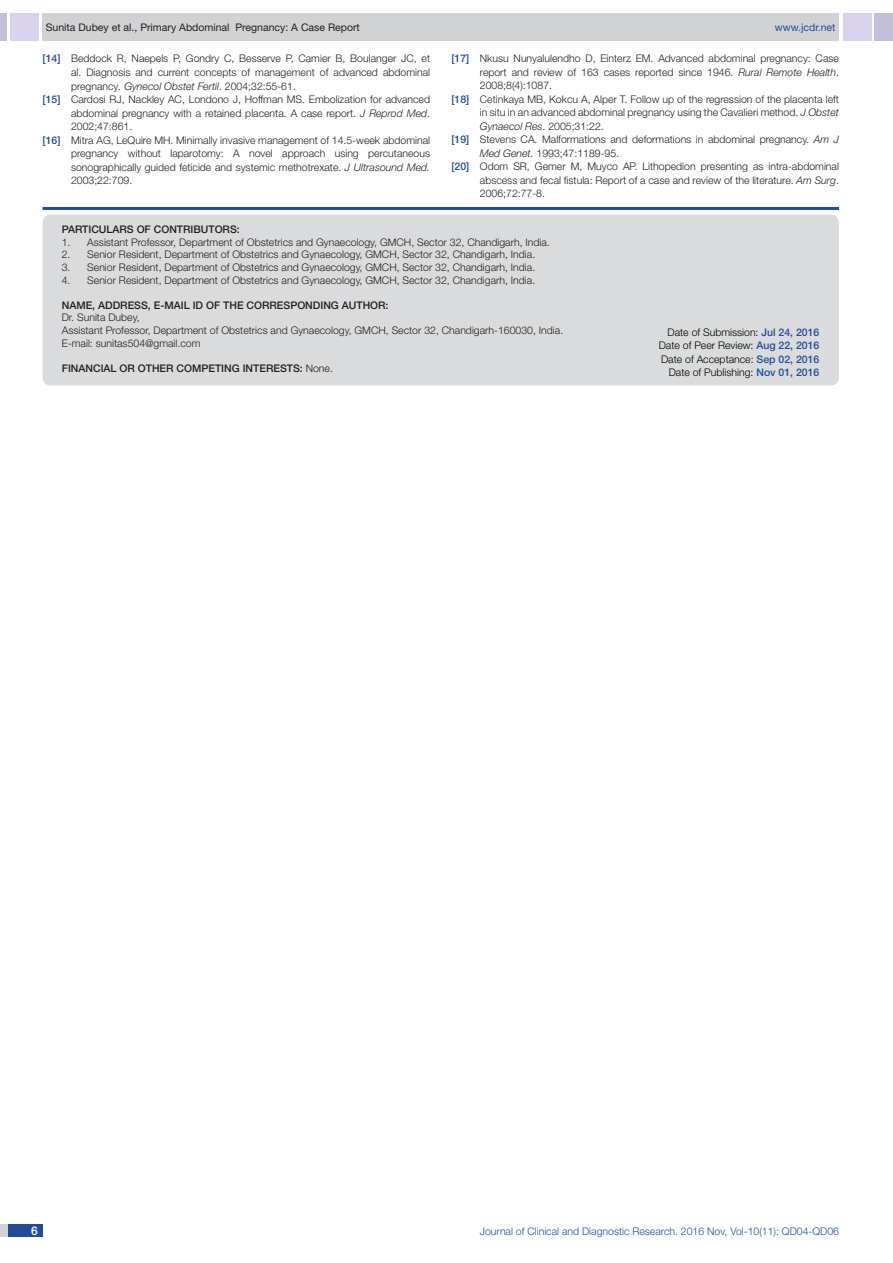
<style>
.page{position:relative;width:893px;height:1263px;background:#fff}
.page>*{position:absolute;margin:0;border:0;box-sizing:border-box;transform-origin:0 0}
.t1{font:500 12px "Helvetica Neue";color:#fff}
.con_particulars{font:300 10.5px "Helvetica Neue";color:#231f20}
.t2{font:300 10.5px "Helvetica Neue";color:#000}
.con_particulars-2{font:500 10.5px "Helvetica Neue";color:#231f20}
.t3{font:300 10.5px "Helvetica Neue";color:#214c99}
.t4{font:10.5px "Helvetica Neue";color:#231f20}
.t5{font:10.5px "Helvetica Neue";color:#214c99}
.s1{font-weight:500;color:#214c99}
.s2{font-style:italic}
.s3{font-weight:500}
</style>
<div class="page">
<div style="left:0;top:13px;width:7px;height:28px;background:#c3bfd8"></div>
<div style="left:10px;top:13px;width:29px;height:28px;background:#d9d2ec"></div>
<div style="left:43px;top:13px;width:796px;height:28px;background:#d1d2d4"></div>
<div style="left:875px;top:13px;width:18px;height:28px;background:#c3bfd8"></div>
<div style="left:843px;top:13px;width:29px;height:28px;background:#d9d2ec"></div>
<div style="left:0;top:1224px;width:43px;height:13px;background:#d1d2d4"></div>
<div style="left:8px;top:1224px;width:35px;height:13px;background:#214c99"></div>
<hr style="left:43px;top:207px;width:796px;height:3px;background:#214c99">
<div style="left:43px;top:215px;width:796px;height:171px;background:#dadbdc;border-radius:9px"></div>
<p class="t4" style="left:46px;top:21px;width:316px">Sunita Dubey et al., Primary Abdominal Pregnancy: A Case Report</p>
<p class="t5" style="left:775px;top:21px;width:62px">www.jcdr.net</p>
<p class="con_particulars" style="left:43px;top:52px;width:389px"><span class="s1">[14]</span> Beddock R, Naepels P, Gondry C, Besserve P, Camier B, Boulanger JC, et</p>
<p class="con_particulars" style="left:71px;top:66px;width:361px">al. Diagnosis and current concepts of management of advanced abdominal</p>
<p class="con_particulars" style="left:71px;top:80px;width:226px">pregnancy<span class="s2">. Gynecol Obstet Fertil</span>. 2004;32:55-61.</p>
<p class="con_particulars" style="left:43px;top:93px;width:389px"><span class="s1">[15]</span> Cardosi RJ, Nackley AC, Londono J, Hoffman MS. Embolization for advanced</p>
<p class="con_particulars" style="left:71px;top:107px;width:361px">abdominal pregnancy with a retained placenta. A case report. <span class="s2">J Reprod Med</span>.</p>
<p class="con_particulars" style="left:71px;top:120px;width:63px">2002;47:861.</p>
<p class="con_particulars" style="left:43px;top:134px;width:389px"><span class="s1">[16]</span> Mitra AG, LeQuire MH. Minimally invasive management of 14.5-week abdominal</p>
<p class="con_particulars" style="left:71px;top:147px;width:361px">pregnancy without laparotomy: A novel approach using percutaneous</p>
<p class="con_particulars" style="left:71px;top:161px;width:361px">sonographically guided feticide and systemic methotrexate. <span class="s2">J Ultrasound Med.</span></p>
<p class="con_particulars" style="left:71px;top:174px;width:63px">2003;22:709.</p>
<p class="con_particulars" style="left:451px;top:52px;width:389px"><span class="s1">[17]</span> Nkusu Nunyalulendho D, Einterz EM. Advanced abdominal pregnancy: Case</p>
<p class="con_particulars" style="left:480px;top:66px;width:361px">report and review of 163 cases reported since 1946. <span class="s2">Rural Remote Health</span>.</p>
<p class="con_particulars" style="left:480px;top:79px;width:74px">2008;8(4):1087.</p>
<p class="con_particulars" style="left:451px;top:93px;width:389px"><span class="s1">[18]</span> Cetinkaya MB, Kokcu A, Alper T. Follow up of the regression of the placenta left</p>
<p class="con_particulars" style="left:480px;top:106px;width:361px">in situ in an advanced abdominal pregnancy using the Cavalieri method. <span class="s2">J Obstet</span></p>
<p class="con_particulars" style="left:480px;top:120px;width:125px"><span class="s2">Gynaecol Res</span>. 2005;31:22.</p>
<p class="con_particulars" style="left:451px;top:133px;width:389px"><span class="s1">[19]</span> Stevens CA. Malformations and deformations in abdominal pregnancy. <span class="s2">Am J</span></p>
<p class="con_particulars" style="left:480px;top:147px;width:141px"><span class="s2">Med Genet</span>. 1993;47:1189-95.</p>
<p class="con_particulars" style="left:451px;top:160px;width:389px"><span class="s1">[20]</span> Odom SR, Gemer M, Muyco AP. Lithopedion presenting as intra-abdominal</p>
<p class="con_particulars" style="left:480px;top:174px;width:361px">abscess and fecal fistula: Report of a case and review of the literature. <span class="s2">Am Surg</span>.</p>
<p class="con_particulars" style="left:480px;top:187px;width:67px">2006;72:77-8.</p>
<p class="con_particulars-2" style="left:62px;top:223px;width:13px">PARTI</p>
<p class="con_particulars-2" style="left:91px;top:223px;width:86px">CULARS OF CONTRIBUT</p>
<p class="con_particulars-2" style="left:215px;top:223px;width:27px">ORS:</p>
<p class="con_particulars" style="left:62px;top:236px;width:490px">1. Assistant Professor, Department of Obstetrics and Gynaecology, GMCH, Sector 32, Chandigarh, India.</p>
<p class="con_particulars" style="left:62px;top:248px;width:475px">2. Senior Resident, Department of Obstetrics and Gynaecology, GMCH, Sector 32, Chandigarh, India.</p>
<p class="con_particulars" style="left:62px;top:261px;width:475px">3. Senior Resident, Department of Obstetrics and Gynaecology, GMCH, Sector 32, Chandigarh, India.</p>
<p class="con_particulars" style="left:62px;top:273px;width:475px">4. Senior Resident, Department of Obstetrics and Gynaecology, GMCH, Sector 32, Chandigarh, India.</p>
<p class="con_particulars-2" style="left:62px;top:299px;width:170px">NAME, ADDRESS, E-MAI L ID OF THE</p>
<p class="con_particulars-2" style="left:247px;top:299px;width:24px">CORRE</p>
<p class="con_particulars-2" style="left:284px;top:299px;width:67px">SPONDING AUTH</p>
<p class="con_particulars-2" style="left:370px;top:299px;width:20px">OR:</p>
<p class="con_particulars" style="left:62px;top:311px;width:79px">Dr. Sunita Dubey,</p>
<p class="con_particulars" style="left:62px;top:324px;width:503px">Assistant Professor, Department of Obstetrics and Gynaecology, GMCH, Sector 32, Chandigarh-160030, India.</p>
<p class="con_particulars" style="left:62px;top:336px;width:140px">E-mail: sunitas504@gmail.com</p>
<p class="con_particulars-2" style="left:62px;top:362px;width:92px">Financial OR OTHER</p>
<p class="con_particulars-2" style="left:177px;top:362px;width:39px">COMPETIN</p>
<p class="con_particulars-2" style="left:232px;top:362px;width:18px">G INTERE</p>
<p class="con_particulars" style="left:280px;top:362px;width:54px"><span class="s3">STS:</span> None.</p>
<p class="t2" style="left:667px;top:325px;width:153px">Date of Submission: <span class="s1">Jul 24, 2016</span></p>
<p class="t2" style="left:659px;top:339px;width:162px">Date of Peer Review: <span class="s1">Aug 22, 2016</span></p>
<p class="t2" style="left:661px;top:352px;width:160px">Date of Acceptance: <span class="s1">Sep 02, 2016</span></p>
<p class="t2" style="left:669px;top:366px;width:152px">Date of Publishing: <span class="s1">Nov 01, 2016</span></p>
<p class="t1" style="left:31px;top:1223px;width:8px">6</p>
<p class="t3" style="left:480px;top:1225px;width:361px">Journal of Clinical and Diagnostic Research. 2016 Nov, Vol-10(11): QD04-QD06</p>
</div>
